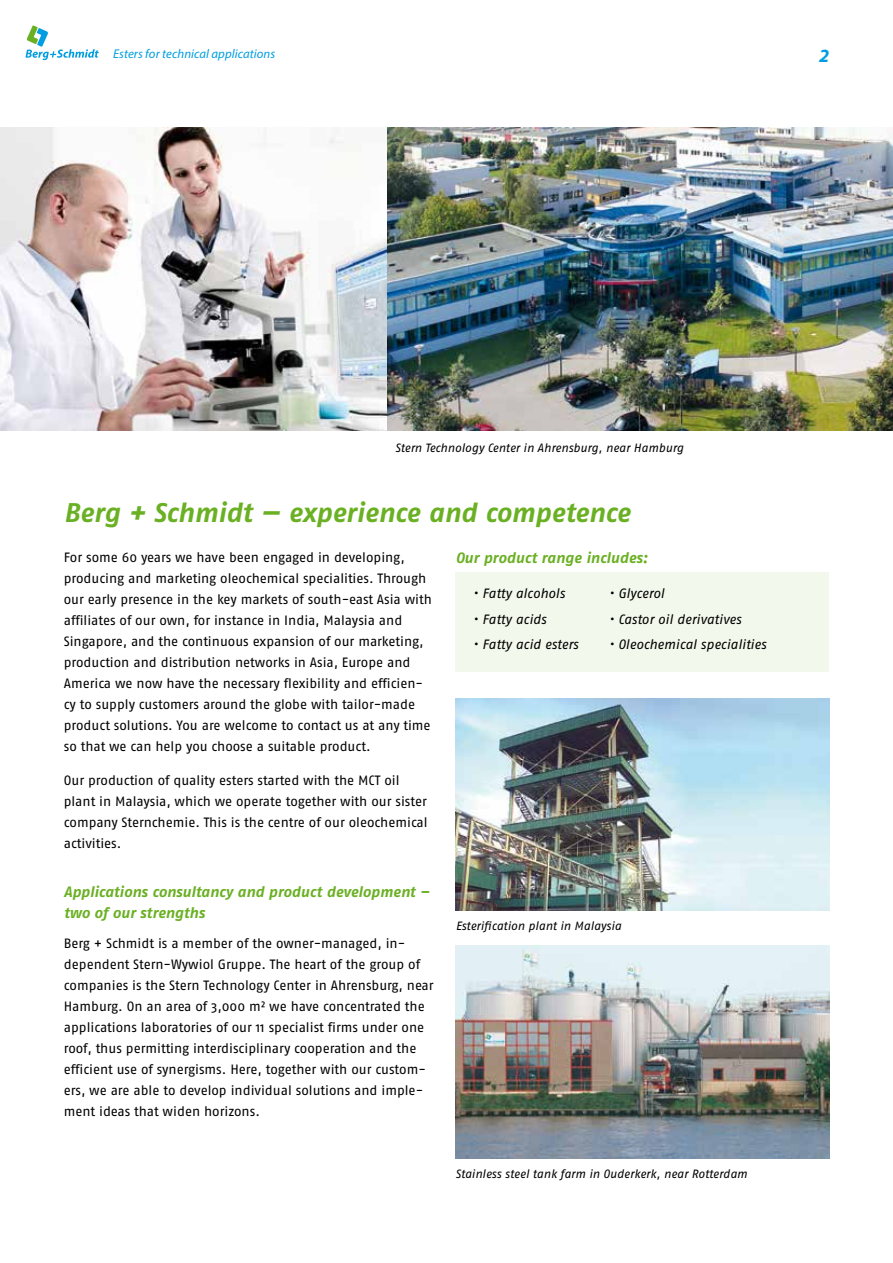
<style>
.page{position:relative;width:893px;height:1263px;background:#fff}
.page>*{position:absolute;margin:0;border:0;box-sizing:border-box;transform-origin:0 0}
.t1{font:italic 700 27px "Fago No";letter-spacing:-.005em;color:#6ab023}
.t2{font:italic 700 18.75px "Myriad Pro";color:#009ee0}
.t3{font:italic 700 15px/21px "Fago No";color:#6ab023}
.t4{font:13.5px/21px "Fago No";color:#000}
.t5{font:italic 13.5px "Fago No";letter-spacing:-.005em;color:#000}
.t6{font:italic 12.75px "Myriad Pro";letter-spacing:.005em;color:#009ee0}
.t7{font:italic 12px "Fago No";letter-spacing:-.005em;color:#000}
</style>
<div class="page">
<div style="left:455px;top:572px;width:374px;height:100px;background:#f3f8ec"></div>
<svg style="left:26px;top:25px;width:73px;height:35px"></svg>
<img style="left:0;top:128px;width:893px;height:302px">
<img style="left:455px;top:945px;width:374px;height:213px">
<img style="left:455px;top:698px;width:374px;height:213px">
<p class="t6" style="left:113px;top:45px;width:163px">Esters for technical applications</p>
<h2 class="t2" style="left:819px;top:44px;width:12px">2</h2>
<p class="t7" style="left:395px;top:441px;width:290px">Stern Technology Center in Ahrensburg, near Hamburg</p>
<h1 class="t1" style="left:64px;top:497px;width:568px">Berg + Schmidt — experience and competence</h1>
<p class="t4" style="left:64px;top:546px;width:370px">For some 60 years we have been engaged in developing, producing and marketing oleochemical specialities. Through our early presence in the key markets of south-east Asia with affiliates of our own, for instance in India, Malaysia and Singapore, and the continuous expansion of our marketing, production and distribution networks in Asia, Europe and America we now have the necessary flexibility and efficien&shy;cy to supply customers around the globe with tailor-made product solutions. You are welcome to contact us at any time so that we can help you choose a suitable product.</p>
<p class="t4" style="left:64px;top:769px;width:365px">Our production of quality esters started with the MCT oil plant in Malaysia, which we operate together with our sister company Sternchemie. This is the centre of our oleochemical activities.</p>
<p class="t3" style="left:64px;top:881px;width:367px">Applications consultancy and product development – two of our strengths</p>
<p class="t4" style="left:64px;top:932px;width:371px">Berg + Schmidt is a member of the owner-managed, in&shy;dependent Stern-Wywiol Gruppe. The heart of the group of companies is the Stern Technology Center in Ahrensburg, near Hamburg. On an area of 3,000 m² we have concentrated the applications laboratories of our 11 specialist firms under one roof, thus permitting interdisciplinary cooperation and the efficient use of synergisms. Here, together with our custom&shy;ers, we are able to develop individual solutions and imple&shy;ment ideas that widen horizons.</p>
<p class="t3" style="left:456px;top:547px;width:194px">Our product range includes:</p>
<p class="t5" style="left:473px;top:586px;width:94px">• Fatty alcohols</p>
<p class="t5" style="left:473px;top:611px;width:75px">• Fatty acids</p>
<p class="t5" style="left:473px;top:637px;width:107px">• Fatty acid esters</p>
<p class="t5" style="left:609px;top:586px;width:57px">• Glycerol</p>
<p class="t5" style="left:609px;top:611px;width:134px">• Castor oil derivatives</p>
<p class="t5" style="left:609px;top:637px;width:159px">• Oleochemical specialities</p>
<p class="t7" style="left:456px;top:919px;width:167px">Esterification plant in Malaysia</p>
<p class="t7" style="left:455px;top:1167px;width:293px">Stainless steel tank farm in Ouderkerk, near Rotterdam</p>
</div>
